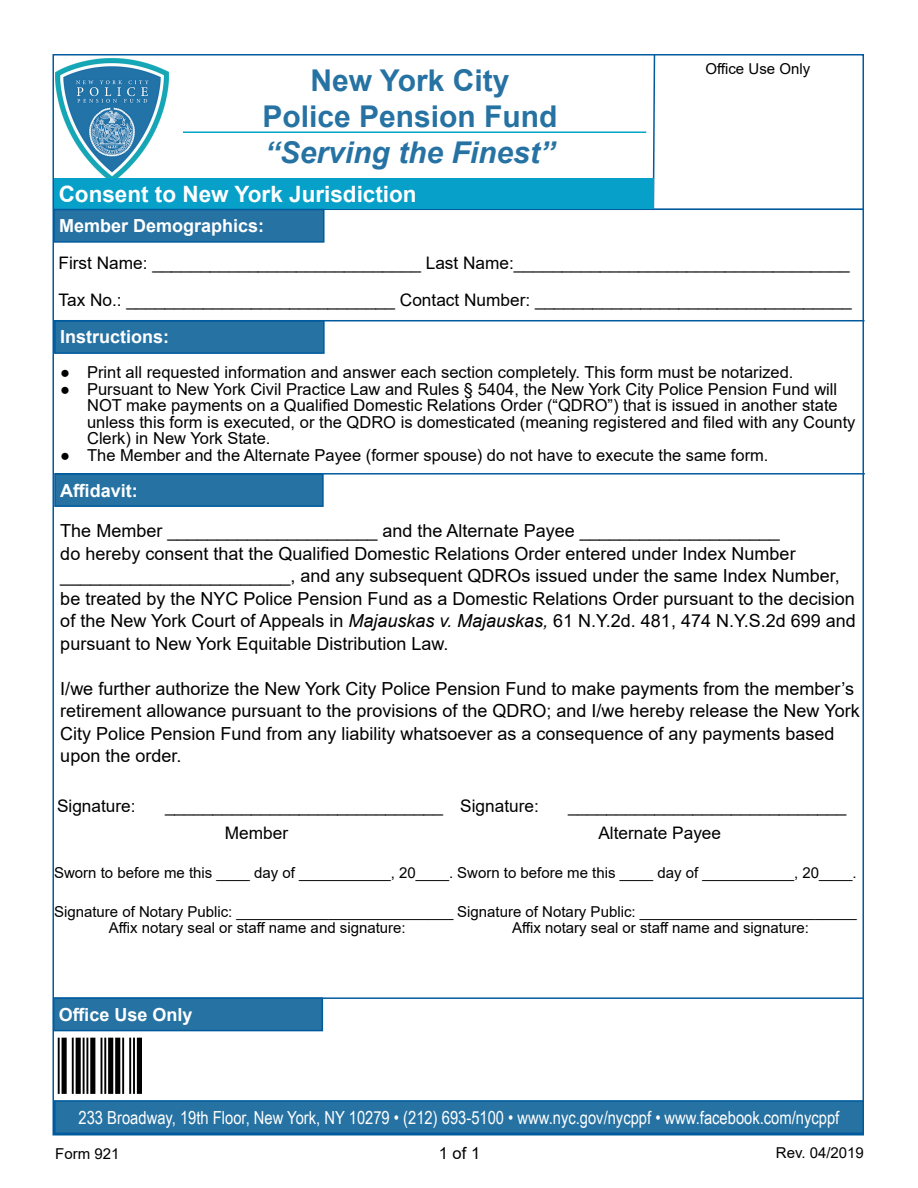
<style>
.page{position:relative;width:918px;height:1188px;background:#fff}
.page>*{position:absolute;margin:0;border:0;box-sizing:border-box;transform-origin:0 0}
.t1{font:75px "Free 3 of 9";color:#000}
.t2{font:700 30px/36px "Arial";color:#2672a3;text-align:center}
.t3{font:italic 700 30px "Arial";color:#2672a3}
.t4{font:700 22.5px "Arial";color:#fff}
.t5{font:18px/22.5px "Arial";color:#000}
.t6{font:18px "Arial Narrow";color:#fff}
.t7{font:700 18px "Arial";color:#fff}
.t8{font:17.25px/27px "Arial";color:#000}
.t9{font:16.5px/16.5px "Arial";color:#000}
.t10{font:15px/16.5px "Arial";color:#000}
.s1{font-style:italic}
</style>
<div class="page">
<hr style="left:652px;top:208px;width:212px;height:2px;background:#005b9e">
<svg style="left:652px;top:54px;width:4px;height:155px"></svg>
<hr style="left:183px;top:131px;width:463px;height:2px;background:#02a5c8">
<img style="left:56px;top:58px;width:112px;height:120px">
<div style="left:54px;top:178px;width:600px;height:32px;background:#07a0c9"></div>
<div style="left:54px;top:210px;width:270px;height:32px;background:#2672a3"></div>
<div style="left:53px;top:209px;width:272px;height:34px;border:2px solid #005b9e"></div>
<hr style="left:54px;top:209px;width:810px;height:1px;background:#005b9e">
<div style="left:55px;top:321px;width:269px;height:32px;background:#2672a3"></div>
<div style="left:54px;top:320px;width:271px;height:34px;border:2px solid #005b9e"></div>
<hr style="left:55px;top:320px;width:810px;height:1px;background:#005b9e">
<div style="left:55px;top:474px;width:268px;height:32px;background:#2672a3"></div>
<div style="left:54px;top:473px;width:270px;height:34px;border:2px solid #005b9e"></div>
<hr style="left:55px;top:473px;width:810px;height:2px;background:#005b9e">
<hr style="left:54px;top:997px;width:809px;height:2px;background:#005b9e">
<div style="left:54px;top:998px;width:268px;height:33px;background:#2672a3"></div>
<div style="left:53px;top:997px;width:270px;height:34px;border:2px solid #005b9e"></div>
<div style="left:55px;top:1101px;width:808px;height:32px;background:#2672a3"></div>
<div style="left:54px;top:1100px;width:810px;height:34px;border:2px solid #005b9e"></div>
<p class="t10" style="left:706px;top:60px;width:106px">Office Use Only</p>
<h2 class="t2" style="left:262px;top:63px;width:297px">New York City<br>Police Pension Fund</h2>
<h2 class="t3" style="left:265px;top:132px;width:292px">“Serving the Finest”</h2>
<p class="t4" style="left:59px;top:178px;width:359px">Consent to New York Jurisdiction</p>
<p class="t7" style="left:59px;top:213px;width:207px">Member Demographics:</p>
<p class="t8" style="left:59px;top:244px;width:795px;line-height:37.5px">First Name: ____________________________ Last Name:___________________________________<br>Tax No.: ____________________________ Contact Number: _________________________________</p>
<p class="t7" style="left:60px;top:324px;width:111px">Instructions:</p>
<p class="t9" style="left:60px;top:364px;width:735px">● Print all requested information and answer each section completely. This form must be notarized.</p>
<p class="t9" style="left:87px;top:381px;width:770px;text-indent:-27px">● Pursuant to New York Civil Practice Law and Rules § 5404, the New York City Police Pension Fund will NOT make payments on a Qualified Domestic Relations Order (“QDRO”) that is issued in another state unless this form is executed, or the QDRO is domesticated (meaning registered and filed with any County Clerk) in New York State.</p>
<p class="t9" style="left:60px;top:447px;width:710px">● The Member and the Alternate Payee (former spouse) do not have to execute the same form.</p>
<p class="t7" style="left:60px;top:478px;width:79px">Affidavit:</p>
<p class="t5" style="left:60px;top:520px;width:797px">The Member _____________________ and the Alternate Payee ____________________<br>do hereby consent that the Qualified Domestic Relations Order entered under Index Number _______________________, and any subsequent QDROs issued under the same Index Number, be treated by the NYC Police Pension Fund as a Domestic Relations Order pursuant to the decision of the New York Court of Appeals in <span class="s1">Majauskas v. Majauskas,</span> 61 N.Y.2d. 481, 474 N.Y.S.2d 699 and pursuant to New York Equitable Distribution Law.</p>
<p class="t5" style="left:60px;top:677px;width:801px">I/we further authorize the New York City Police Pension Fund to make payments from the member’s retirement allowance pursuant to the provisions of the QDRO; and I/we hereby release the New York City Police Pension Fund from any liability whatsoever as a consequence of any payments based upon the order.</p>
<p class="t8" style="left:57px;top:792px;width:80px">Signature:</p>
<p class="t8" style="left:225px;top:792px;width:220px;text-indent:-60px">_____________________________<br>Member</p>
<p class="t8" style="left:460px;top:792px;width:80px">Signature:</p>
<p class="t8" style="left:598px;top:792px;width:250px;text-indent:-30px">_____________________________<br>Alternate Payee</p>
<p class="t10" style="left:54px;top:864px;width:804px">Sworn to before me this ____ day of ___________, 20____. Sworn to before me this ____ day of ___________, 20____.</p>
<p class="t10" style="left:109px;top:903px;width:749px;text-indent:-55px">Signature of Notary Public: __________________________ Signature of Notary Public: __________________________<br>Affix notary seal or staff name and signature:</p>
<p class="t10" style="left:512px;top:920px;width:298px">Affix notary seal or staff name and signature:</p>
<p class="t7" style="left:59px;top:1002px;width:135px">Office Use Only</p>
<h1 class="t1" style="left:58px;top:1024px;width:88px">921</h1>
<p class="t6" style="left:79px;top:1104px;width:762px">233 Broadway, 19th Floor, New York, NY 10279 • (212) 693-5100 • www.nyc.gov/nycppf • www.facebook.com/nycppf</p>
<p class="t10" style="left:55px;top:1145px;width:66px">Form 921</p>
<p class="t9" style="left:439px;top:1145px;width:43px">1 of 1</p>
<p class="t10" style="left:776px;top:1144px;width:90px">Rev. 04/2019</p>
</div>
